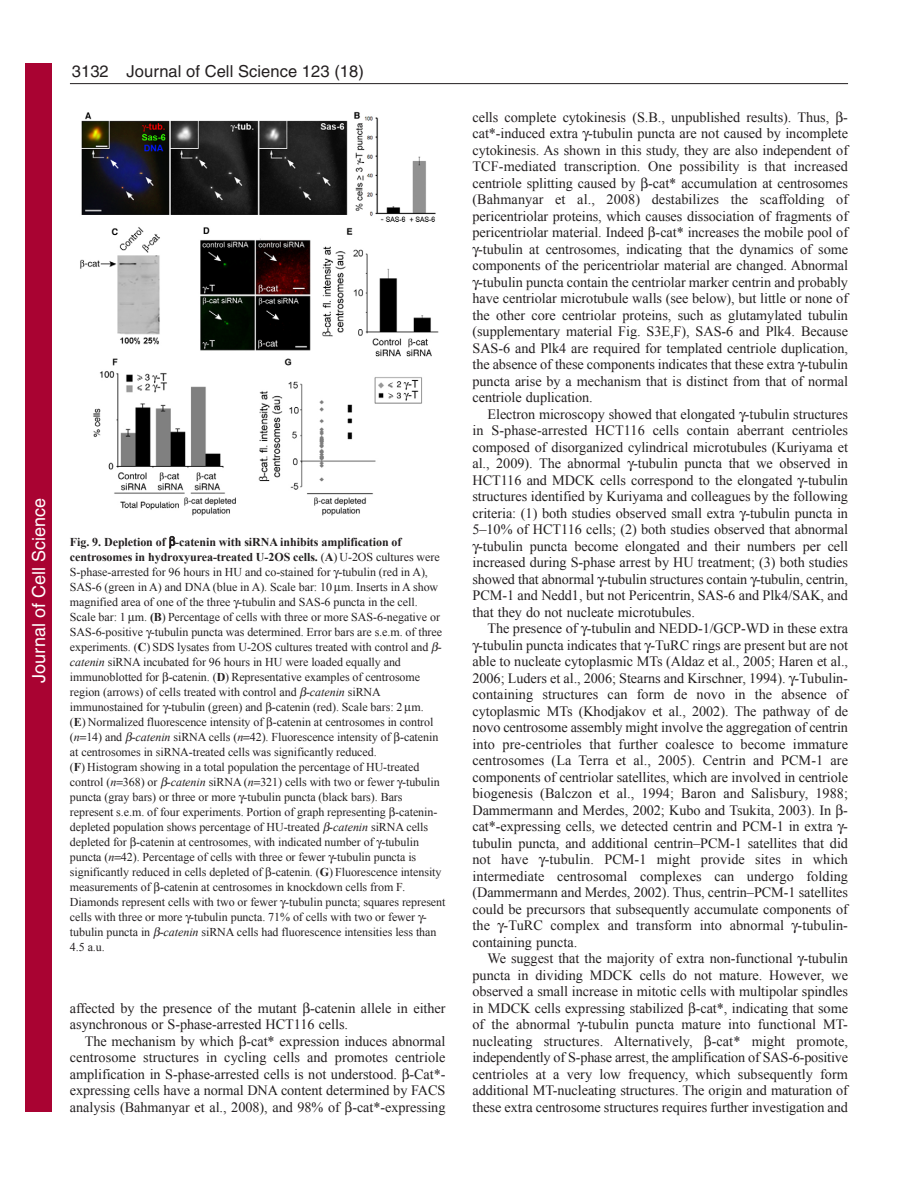
<style>
.page{position:relative;width:918px;height:1188px;background:#fff}
.page>*{position:absolute;margin:0;border:0;box-sizing:border-box;transform-origin:0 0}
.t1{font:18px "Helvetica";color:#fff}
.t2{font:16.5px "Helvetica";letter-spacing:.005em;color:#231f20}
.t3{font:14.25px/16.5px "Times New Roman";letter-spacing:-.005em;color:#231f20;text-align:justify}
.t4{font:12px/15px "Times New Roman";letter-spacing:-.005em;color:#231f20}
.s1{font-weight:700}
.s2{font-style:italic}
</style>
<div class="page">
<hr style="left:70px;top:83px;width:778px;height:1px;background:#231f20">
<img style="left:80px;top:111px;width:359px;height:405px">
<div style="left:26px;top:64px;width:26px;height:1048px;background:#a90332"></div>
<p class="t2" style="left:72px;top:65px;width:294px">3132 Journal of Cell Science 123 (18)</p>
<p class="t1" style="left:28px;top:683px;width:186px;rotate:-90deg">Journal of Cell Science</p>
<p class="t4" style="left:70px;top:534px;width:377px"><span class="s1">Fig. 9. Depletion of -catenin with siRNA inhibits amplification of centrosomes in hydroxyurea-treated U-2OS cells.</span> (<span class="s1">A</span>) U-2OS cultures were S-phase-arrested for 96 hours in HU and co-stained for -tubulin (red in A), SAS-6 (green in A) and DNA (blue in A). Scale bar: 10 m. Inserts in A show magnified area of one of the three -tubulin and SAS-6 puncta in the cell.<br>Scale bar: 1 m. <span class="s1">(B</span>) Percentage of cells with three or more SAS-6-negative or SAS-6-positive -tubulin puncta was determined. Error bars are s.e.m. of three experiments. (<span class="s1">C</span>) SDS lysates from U-2OS cultures treated with control and <span class="s2">- catenin</span> siRNA incubated for 96 hours in HU were loaded equally and immunoblotted for -catenin. (<span class="s1">D</span>) Representative examples of centrosome region (arrows) of cells treated with control and <span class="s2">-catenin</span> siRNA immunostained for -tubulin (green) and -catenin (red). Scale bars: 2 m.<br>(<span class="s1">E</span>) Normalized fluorescence intensity of -catenin at centrosomes in control (<span class="s2">n</span> 14) and <span class="s2">-catenin</span> siRNA cells (<span class="s2">n</span> 42). Fluorescence intensity of -catenin at centrosomes in siRNA-treated cells was significantly reduced.<br>(<span class="s1">F</span>) Histogram showing in a total population the percentage of HU-treated control (<span class="s2">n</span> 368) or <span class="s2">-catenin</span> siRNA (<span class="s2">n</span> 321) cells with two or fewer -tubulin puncta (gray bars) or three or more -tubulin puncta (black bars). Bars represent s.e.m. of four experiments. Portion of graph representing -catenin&shy;depleted population shows percentage of HU-treated <span class="s2">-catenin</span> siRNA cells depleted for -catenin at centrosomes, with indicated number of -tubulin puncta (<span class="s2">n</span> 42). Percentage of cells with three or fewer -tubulin puncta is significantly reduced in cells depleted of -catenin. (<span class="s1">G</span>) Fluorescence intensity measurements of -catenin at centrosomes in knockdown cells from F<span class="s2">.<br></span>Diamonds represent cells with two or fewer -tubulin puncta; squares represent cells with three or more -tubulin puncta. 71% of cells with two or fewer - tubulin puncta in <span class="s2">-catenin</span> siRNA cells had fluorescence intensities less than 4.5 a.u.</p>
<p class="t3" style="left:70px;top:999px;width:377px">affected by the presence of the mutant -catenin allele in either asynchronous or S-phase-arrested HCT116 cells.</p>
<p class="t3" style="left:70px;top:1032px;width:377px;text-indent:15px">The mechanism by which -cat* expression induces abnormal centrosome structures in cycling cells and promotes centriole amplification in S-phase-arrested cells is not understood. -Cat*- expressing cells have a normal DNA content determined by FACS analysis (Bahmanyar et al., 2008), and 98% of -cat*-expressing</p>
<p class="t3" style="left:472px;top:108px;width:377px">cells complete cytokinesis (S.B., unpublished results). Thus, -</p>
<p class="t3" style="left:473px;top:125px;width:377px">cat*-induced extra -tubulin puncta are not caused by incomplete</p>
<p class="t3" style="left:473px;top:141px;width:377px">cytokinesis. As shown in this study, they are also independent of</p>
<p class="t3" style="left:473px;top:158px;width:377px">TCF-mediated transcription. One possibility is that increased</p>
<p class="t3" style="left:473px;top:174px;width:377px">centriole splitting caused by -cat* accumulation at centrosomes</p>
<p class="t3" style="left:473px;top:191px;width:377px">(Bahmanyar et al., 2008) destabilizes the scaffolding of</p>
<p class="t3" style="left:473px;top:207px;width:377px">pericentriolar proteins, which causes dissociation of fragments of</p>
<p class="t3" style="left:473px;top:224px;width:377px">pericentriolar material. Indeed -cat* increases the mobile pool of</p>
<p class="t3" style="left:478px;top:240px;width:371px">-tubulin at centrosomes, indicating that the dynamics of some</p>
<p class="t3" style="left:473px;top:257px;width:377px">components of the pericentriolar material are changed. Abnormal</p>
<p class="t3" style="left:478px;top:273px;width:371px">-tubulin puncta contain the centriolar marker centrin and probably</p>
<p class="t3" style="left:473px;top:290px;width:377px">have centriolar microtubule walls (see below), but little or none of</p>
<p class="t3" style="left:473px;top:306px;width:377px">the other core centriolar proteins, such as glutamylated tubulin</p>
<p class="t3" style="left:473px;top:323px;width:377px">(supplementary material Fig. S3E,F), SAS-6 and Plk4. Because</p>
<p class="t3" style="left:473px;top:339px;width:377px">SAS-6 and Plk4 are required for templated centriole duplication,</p>
<p class="t3" style="left:473px;top:356px;width:377px">the absence of these components indicates that these extra -tubulin</p>
<p class="t3" style="left:473px;top:372px;width:377px">puncta arise by a mechanism that is distinct from that of normal</p>
<p class="t3" style="left:473px;top:389px;width:122px">centriole duplication.</p>
<p class="t3" style="left:488px;top:405px;width:362px">Electron microscopy showed that elongated -tubulin structures</p>
<p class="t3" style="left:473px;top:422px;width:377px">in S-phase-arrested HCT116 cells contain aberrant centrioles</p>
<p class="t3" style="left:473px;top:438px;width:377px">composed of disorganized cylindrical microtubules (Kuriyama et</p>
<p class="t3" style="left:473px;top:455px;width:377px">al., 2009). The abnormal -tubulin puncta that we observed in</p>
<p class="t3" style="left:472px;top:471px;width:377px">HCT116 and MDCK cells correspond to the elongated -tubulin</p>
<p class="t3" style="left:472px;top:488px;width:377px">structures identified by Kuriyama and colleagues by the following</p>
<p class="t3" style="left:472px;top:504px;width:377px">criteria: (1) both studies observed small extra -tubulin puncta in</p>
<p class="t3" style="left:472px;top:521px;width:377px">5–10% of HCT116 cells; (2) both studies observed that abnormal</p>
<p class="t3" style="left:478px;top:537px;width:371px">-tubulin puncta become elongated and their numbers per cell</p>
<p class="t3" style="left:472px;top:554px;width:377px">increased during S-phase arrest by HU treatment; (3) both studies</p>
<p class="t3" style="left:472px;top:570px;width:377px">showed that abnormal -tubulin structures contain -tubulin, centrin,</p>
<p class="t3" style="left:472px;top:587px;width:377px">PCM-1 and Nedd1, but not Pericentrin, SAS-6 and Plk4/SAK, and</p>
<p class="t3" style="left:472px;top:603px;width:224px">that they do not nucleate microtubules.</p>
<p class="t3" style="left:487px;top:620px;width:362px">The presence of -tubulin and NEDD-1/GCP-WD in these extra</p>
<p class="t3" style="left:478px;top:636px;width:371px">-tubulin puncta indicates that -TuRC rings are present but are not</p>
<p class="t3" style="left:472px;top:653px;width:377px">able to nucleate cytoplasmic MTs (Aldaz et al., 2005; Haren et al.,</p>
<p class="t3" style="left:472px;top:669px;width:377px">2006; Luders et al., 2006; Stearns and Kirschner, 1994). -Tubulin-</p>
<p class="t3" style="left:472px;top:686px;width:377px">containing structures can form de novo in the absence of</p>
<p class="t3" style="left:472px;top:702px;width:377px">cytoplasmic MTs (Khodjakov et al., 2002). The pathway of de</p>
<p class="t3" style="left:472px;top:719px;width:377px">novo centrosome assembly might involve the aggregation of centrin</p>
<p class="t3" style="left:472px;top:736px;width:377px">into pre-centrioles that further coalesce to become immature</p>
<p class="t3" style="left:472px;top:752px;width:377px">centrosomes (La Terra et al., 2005). Centrin and PCM-1 are</p>
<p class="t3" style="left:472px;top:769px;width:377px">components of centriolar satellites, which are involved in centriole</p>
<p class="t3" style="left:472px;top:785px;width:377px">biogenesis (Balczon et al., 1994; Baron and Salisbury, 1988;</p>
<p class="t3" style="left:472px;top:802px;width:377px">Dammermann and Merdes, 2002; Kubo and Tsukita, 2003). In -</p>
<p class="t3" style="left:472px;top:818px;width:377px">cat*-expressing cells, we detected centrin and PCM-1 in extra -</p>
<p class="t3" style="left:472px;top:835px;width:377px">tubulin puncta, and additional centrin–PCM-1 satellites that did</p>
<p class="t3" style="left:472px;top:851px;width:377px">not have -tubulin. PCM-1 might provide sites in which</p>
<p class="t3" style="left:472px;top:868px;width:377px">intermediate centrosomal complexes can undergo folding</p>
<p class="t3" style="left:472px;top:884px;width:377px">(Dammermann and Merdes, 2002). Thus, centrin–PCM-1 satellites</p>
<p class="t3" style="left:472px;top:901px;width:377px">could be precursors that subsequently accumulate components of</p>
<p class="t3" style="left:472px;top:917px;width:377px">the -TuRC complex and transform into abnormal -tubulin-</p>
<p class="t3" style="left:472px;top:934px;width:106px">containing puncta.</p>
<p class="t3" style="left:487px;top:950px;width:362px">We suggest that the majority of extra non-functional -tubulin</p>
<p class="t3" style="left:472px;top:967px;width:377px">puncta in dividing MDCK cells do not mature. However, we</p>
<p class="t3" style="left:472px;top:983px;width:377px">observed a small increase in mitotic cells with multipolar spindles</p>
<p class="t3" style="left:472px;top:1000px;width:377px">in MDCK cells expressing stabilized -cat*, indicating that some</p>
<p class="t3" style="left:472px;top:1016px;width:377px">of the abnormal -tubulin puncta mature into functional MT-</p>
<p class="t3" style="left:472px;top:1033px;width:222px">nucleating structures. Alternatively,</p>
<p class="t3" style="left:472px;top:1033px;width:377px;text-indent:239px">-cat* might promote, independently of S-phase arrest, the amplification of SAS-6-positive centrioles at a very low frequency, which subsequently form additional MT-nucleating structures. The origin and maturation of these extra centrosome structures requires further investigation and</p>
</div>
